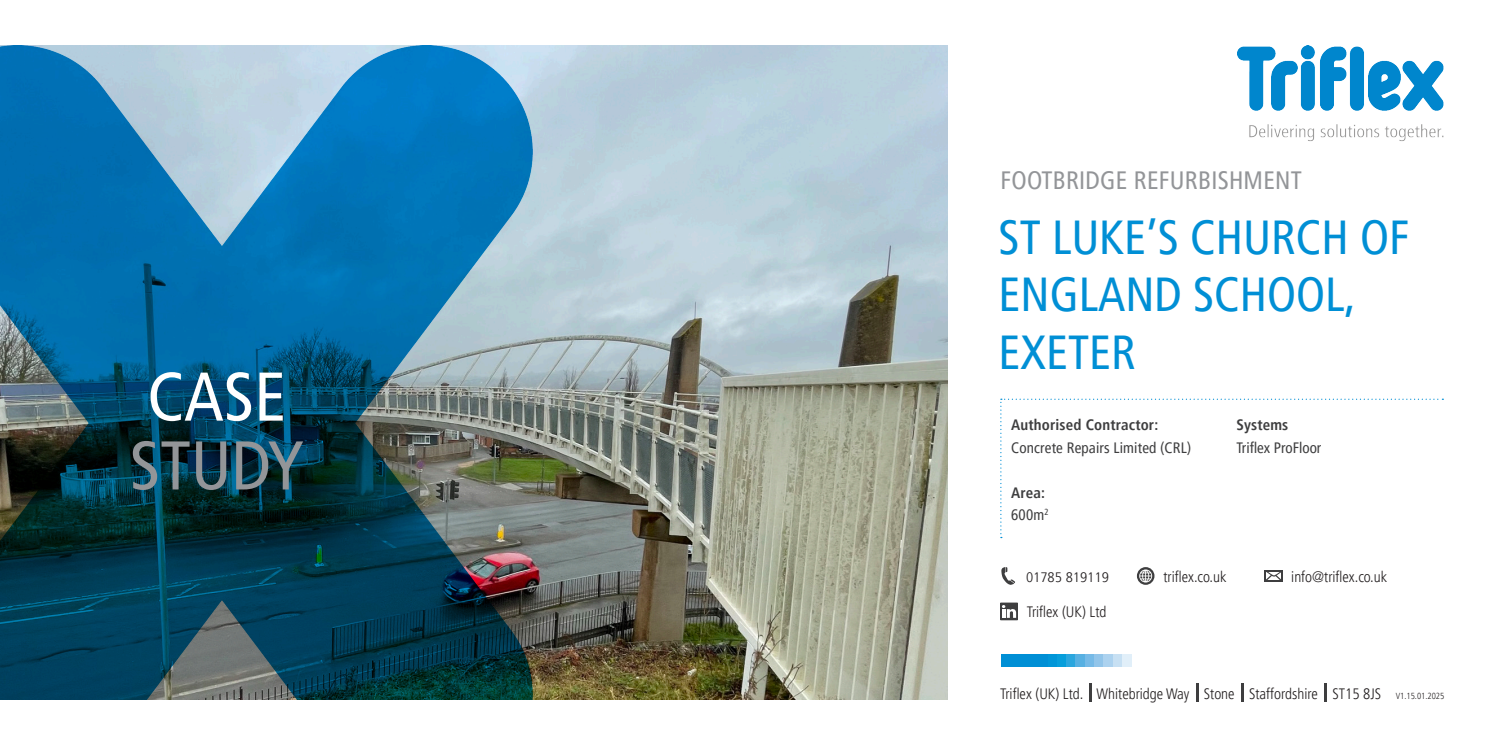
<style>
.page{position:relative;width:1489px;height:745px;background:#fff}
.page>*{position:absolute;margin:0;border:0;box-sizing:border-box;transform-origin:0 0}
.Headline{font:condensed 68.75px "Frutiger LT Pro";color:#939598}
.Headline-2{font:condensed 68.75px "Frutiger LT Pro";color:#fff}
.Headline-3{font:condensed 47.5px/57.5px "Frutiger LT Pro";color:#008fd5}
.Two-line_Overline{font:condensed 25px "Frutiger LT Pro";letter-spacing:.01em;color:#939598}
.t1{font:300 condensed 15px "Frutiger LT Pro";color:#231f20}
.Headline-4{font:condensed 15px "Frutiger LT Pro";letter-spacing:.01em;color:#3e3e3f}
.Headline-5{font:700 condensed 15px "Frutiger LT Pro";letter-spacing:.01em;color:#3e3e3f}
.t2{font:300 condensed 13.62px "Frutiger LT Pro";color:#231f20;scale:1.1 1}
.s1{font-size:8.75px}
</style>
<div class="page">
<img style="left:533px;top:45px;width:414px;height:654px">
<img style="left:0;top:45px;width:533px;height:654px">
<svg style="left:1000px;top:398px;width:443px;height:139px"></svg>
<img style="left:1237px;top:45px;width:206px;height:96px">
<svg style="left:1000px;top:602px;width:17px;height:18px"></svg>
<svg style="left:1136px;top:567px;width:18px;height:17px"></svg>
<svg style="left:1264px;top:570px;width:18px;height:11px"></svg>
<svg style="left:1001px;top:567px;width:14px;height:17px"></svg>
<div style="left:1001px;top:653px;width:125px;height:13px;background:#008fd5"></div>
<div style="left:1048px;top:653px;width:9px;height:13px;background:#0096d8"></div>
<div style="left:1057px;top:653px;width:9px;height:13px;background:#069edb"></div>
<div style="left:1066px;top:653px;width:9px;height:13px;background:#2aa6de"></div>
<div style="left:1075px;top:653px;width:10px;height:13px;background:#57b0e2"></div>
<div style="left:1085px;top:653px;width:9px;height:13px;background:#76bae7"></div>
<div style="left:1094px;top:653px;width:9px;height:13px;background:#92c5ea"></div>
<div style="left:1103px;top:653px;width:9px;height:13px;background:#acd2ef"></div>
<div style="left:1112px;top:653px;width:10px;height:13px;background:#c7e0f3"></div>
<div style="left:1122px;top:653px;width:9px;height:13px;background:#e1eff9"></div>
<svg style="left:1089px;top:683px;width:2px;height:18px"></svg>
<hr style="left:1195px;top:683px;width:3px;height:18px;background:#3e3e3f">
<svg style="left:1241px;top:683px;width:2px;height:18px"></svg>
<svg style="left:1324px;top:683px;width:2px;height:18px"></svg>
<p class="Headline-2" style="left:147px;top:356px;width:140px">CASE</p>
<p class="Headline" style="left:130px;top:425px;width:175px">STUDY</p>
<p class="Two-line_Overline" style="left:1000px;top:166px;width:303px">FOOTBRIDGE REFURBISHMENT</p>
<p class="Headline-3" style="left:998px;top:209px;width:412px">ST LUKE’S CHURCH OF<br>ENGLAND SCHOOL,</p>
<p class="Headline-3" style="left:998px;top:324px;width:139px">EXETER</p>
<p class="Headline-5" style="left:1011px;top:415px;width:148px">Authorised Contractor:</p>
<p class="Headline-4" style="left:1011px;top:438px;width:181px">Concrete Repairs Limited (CRL)</p>
<p class="Headline-5" style="left:1011px;top:483px;width:35px">Area:</p>
<p class="Headline-4" style="left:1011px;top:506px;width:39px">600m<sup>2</sup></p>
<p class="Headline-5" style="left:1236px;top:415px;width:54px">Systems</p>
<p class="Headline-4" style="left:1236px;top:438px;width:86px">Triflex ProFloor</p>
<p class="t2" style="left:1025px;top:568px;width:77px">01785 819119</p>
<p class="t1" style="left:1163px;top:567px;width:65px">triflex.co.uk</p>
<p class="t1" style="left:1291px;top:567px;width:97px">info@triflex.co.uk</p>
<p class="t1" style="left:1026px;top:603px;width:81px">Triflex (UK) Ltd</p>
<p class="t1" style="left:1000px;top:684px;width:445px">Triflex (UK) Ltd. Whitebridge Way Stone Staffordshire ST15 8JS <span class="s1">V1.15.01.2025</span></p>
</div>
